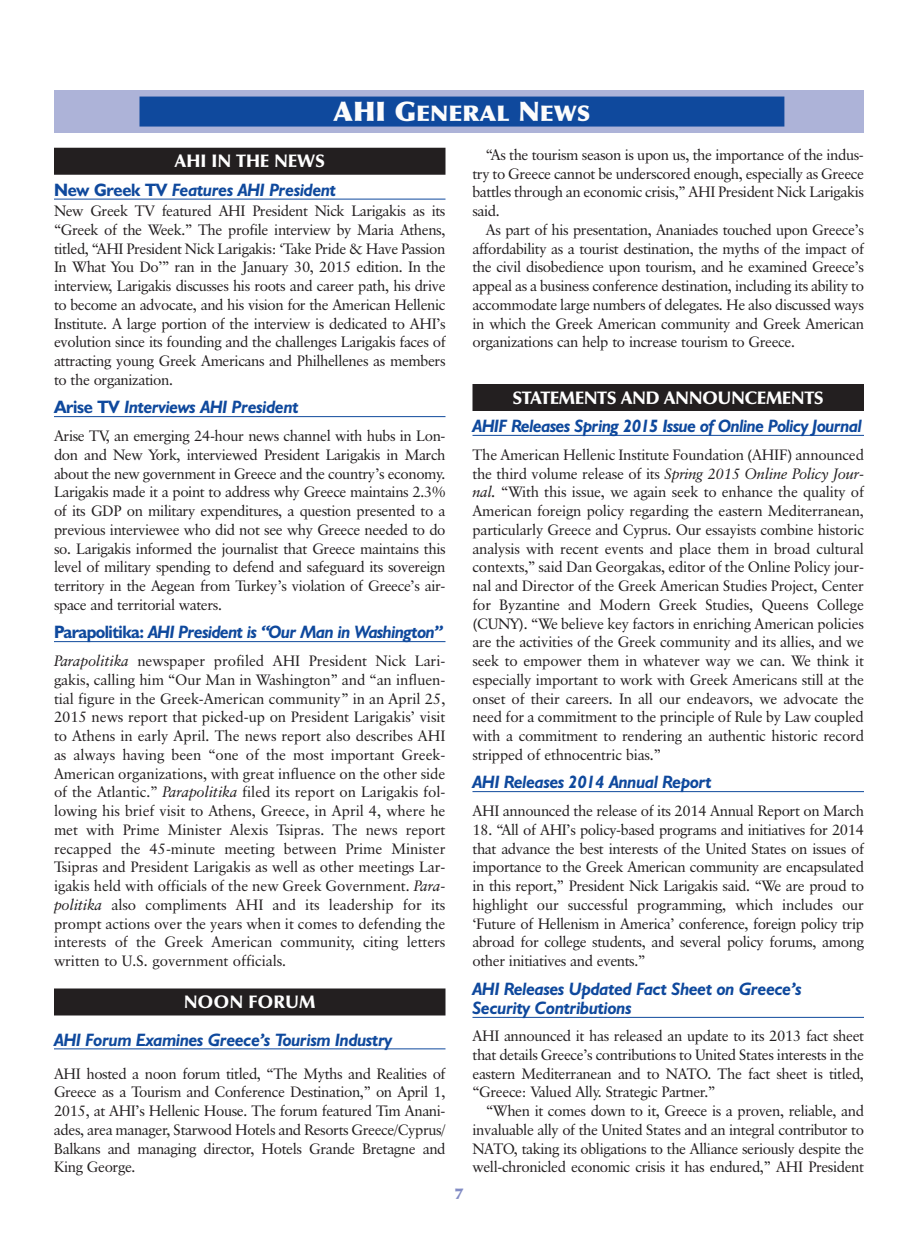
<style>
.page{position:relative;width:918px;height:1242px;background:#fff}
.page>*{position:absolute;margin:0;border:0;box-sizing:border-box;transform-origin:0 0}
.t1{font:900 21.6px "Optima";color:#fcfcfc;scale:1.06 1}
.t2{font:italic 700 18px/19.5px "Humanist 521 BT";letter-spacing:-.015em;color:#0f499d;scale:.95 1}
.t3{font:900 18px "Optima";letter-spacing:-.025em;color:#fff}
.t4{font:900 18px "Optima";color:#fff}
.t5{font:15px/18.8px "Classical Garamond BT";letter-spacing:-.03em;color:#231f20;text-align:justify}
.t6{font:900 15px "Optima";color:#828cc4}
.s1{font-size:27px}
.s2{font-style:normal}
.s3{font-style:italic}
</style>
<div class="page">
<div style="left:54px;top:148px;width:392px;height:27px;background:#231f20"></div>
<hr style="left:54px;top:199px;width:392px;height:1px;background:#0f499d">
<hr style="left:54px;top:416px;width:392px;height:1px;background:#0f499d">
<hr style="left:54px;top:641px;width:392px;height:1px;background:#0f499d">
<div style="left:54px;top:988px;width:392px;height:28px;background:#231f20"></div>
<hr style="left:54px;top:1048px;width:392px;height:1px;background:#0f499d">
<div style="left:472px;top:384px;width:392px;height:27px;background:#231f20"></div>
<hr style="left:472px;top:435px;width:392px;height:1px;background:#0f499d">
<hr style="left:472px;top:791px;width:392px;height:1px;background:#0f499d">
<hr style="left:472px;top:1017px;width:392px;height:1px;background:#0f499d">
<div style="left:54px;top:90px;width:810px;height:43px;background:#adb3d8"></div>
<div style="left:140px;top:97px;width:644px;height:30px;background:#0f499d"></div>
<h1 class="t1" style="left:334px;top:104px;width:244px"><span class="s1">AHI G</span>ENERAL <span class="s1">N</span>EWS</h1>
<p class="t4" style="left:174px;top:154px;width:152px">AHI IN THE NEWS</p>
<p class="t2" style="left:54px;top:182px;width:299px"><span class="s2">New Greek TV</span> Features AHI President</p>
<p class="t5" style="left:54px;top:203px;width:393px">New Greek TV featured AHI President Nick Larigakis as its “Greek of the Week.” The profile interview by Maria Athens, titled, “AHI President Nick Larigakis: ‘Take Pride &amp; Have Passion In What You Do’” ran in the January 30, 2015 edition. In the interview, Larigakis discusses his roots and career path, his drive to become an advocate, and his vision for the American Hellenic Institute. A large portion of the interview is dedicated to AHI’s evolution since its founding and the challenges Larigakis faces of attracting young Greek Americans and Philhellenes as members to the organization.</p>
<p class="t2" style="left:54px;top:399px;width:259px"><span class="s2">Arise TV</span> Interviews AHI President</p>
<p class="t5" style="left:54px;top:428px;width:393px">Arise TV, an emerging 24-hour news channel with hubs in Lon&shy;don and New York, interviewed President Larigakis in March about the new government in Greece and the country’s economy.<br>Larigakis made it a point to address why Greece maintains 2.3% of its GDP on military expenditures, a question presented to a previous interviewee who did not see why Greece needed to do so. Larigakis informed the journalist that Greece maintains this level of military spending to defend and safeguard its sovereign territory in the Aegean from Turkey’s violation of Greece’s air&shy;space and territorial waters.</p>
<p class="t2" style="left:54px;top:624px;width:411px"><span class="s2">Parapolitika:</span> AHI President is “Our Man in Washington”</p>
<p class="t5" style="left:54px;top:653px;width:393px"><span class="s3">Parapolitika</span> newspaper profiled AHI President Nick Lari&shy;gakis, calling him “Our Man in Washington” and “an influen&shy;tial figure in the Greek-American community” in an April 25, 2015 news report that picked-up on President Larigakis’ visit to Athens in early April. The news report also describes AHI as always having been “one of the most important Greek-American organizations, with great influence on the other side of the Atlantic.” <span class="s3">Parapolitika</span> filed its report on Larigakis fol&shy;lowing his brief visit to Athens, Greece, in April 4, where he met with Prime Minister Alexis Tsipras. The news report recapped the 45-minute meeting between Prime Minister Tsipras and President Larigakis as well as other meetings Lar&shy;igakis held with officials of the new Greek Government. <span class="s3">Para&shy;politika</span> also compliments AHI and its leadership for its prompt actions over the years when it comes to defending the interests of the Greek American community, citing letters written to U.S. government officials.</p>
<p class="t3" style="left:184px;top:995px;width:133px">NOON FORUM</p>
<p class="t2" style="left:54px;top:1032px;width:358px">AHI Forum Examines Greece’s Tourism Industry</p>
<p class="t5" style="left:54px;top:1065px;width:393px">AHI hosted a noon forum titled, “The Myths and Realities of Greece as a Tourism and Conference Destination,” on April 1, 2015, at AHI’s Hellenic House. The forum featured Tim Anani&shy;ades, area manager, Starwood Hotels and Resorts Greece/Cyprus/ Balkans and managing director, Hotels Grande Bretagne and King George.</p>
<p class="t5" style="left:472px;top:146px;width:393px;text-indent:14px">“As the tourism season is upon us, the importance of the indus&shy;try to Greece cannot be underscored enough, especially as Greece battles through an economic crisis,” AHI President Nick Larigakis said.</p>
<p class="t5" style="left:472px;top:221px;width:393px;text-indent:14px">As part of his presentation, Ananiades touched upon Greece’s affordability as a tourist destination, the myths of the impact of the civil disobedience upon tourism, and he examined Greece’s appeal as a business conference destination, including its ability to accommodate large numbers of delegates. He also discussed ways in which the Greek American community and Greek American organizations can help to increase tourism to Greece.</p>
<p class="t6" style="left:455px;top:1188px;width:10px">7</p>
<p class="t3" style="left:513px;top:390px;width:313px">STATEMENTS AND ANNOUNCEMENTS</p>
<p class="t2" style="left:473px;top:418px;width:411px">AHIF Releases Spring 2015 Issue of Online Policy Journal</p>
<p class="t5" style="left:472px;top:446px;width:393px">The American Hellenic Institute Foundation (AHIF) announced the third volume release of its <span class="s3">Spring 2015 Online Policy Jour&shy;nal.</span> “With this issue, we again seek to enhance the quality of American foreign policy regarding the eastern Mediterranean, particularly Greece and Cyprus. Our essayists combine historic analysis with recent events and place them in broad cultural contexts,” said Dan Georgakas, editor of the Online Policy jour&shy;nal and Director of the Greek American Studies Project, Center for Byzantine and Modern Greek Studies, Queens College (CUNY). “We believe key factors in enriching American policies are the activities of the Greek community and its allies, and we seek to empower them in whatever way we can. We think it especially important to work with Greek Americans still at the onset of their careers. In all our endeavors, we advocate the need for a commitment to the principle of Rule by Law coupled with a commitment to rendering an authentic historic record stripped of ethnocentric bias.”</p>
<p class="t2" style="left:473px;top:774px;width:253px">AHI Releases 2014 Annual Report</p>
<p class="t5" style="left:472px;top:803px;width:393px">AHI announced the release of its 2014 Annual Report on March</p>
<p class="t5" style="left:472px;top:821px;width:393px">18. “All of AHI’s policy-based programs and initiatives for 2014 that advance the best interests of the United States on issues of importance to the Greek American community are encapsulated in this report,” President Nick Larigakis said. “We are proud to highlight our successful programming, which includes our ‘Future of Hellenism in America’ conference, foreign policy trip abroad for college students, and several policy forums, among other initiatives and events.”</p>
<p class="t2" style="left:473px;top:981px;width:348px">AHI Releases Updated Fact Sheet on Greece’s<br>Security Contributions</p>
<p class="t5" style="left:472px;top:1028px;width:393px">AHI announced it has released an update to its 2013 fact sheet that details Greece’s contributions to United States interests in the eastern Mediterranean and to NATO. The fact sheet is titled, “Greece: Valued Ally. Strategic Partner.”</p>
<p class="t5" style="left:472px;top:1103px;width:393px;text-indent:14px">“When it comes down to it, Greece is a proven, reliable, and invaluable ally of the United States and an integral contributor to NATO, taking its obligations to the Alliance seriously despite the well-chronicled economic crisis it has endured,” AHI President</p>
</div>
